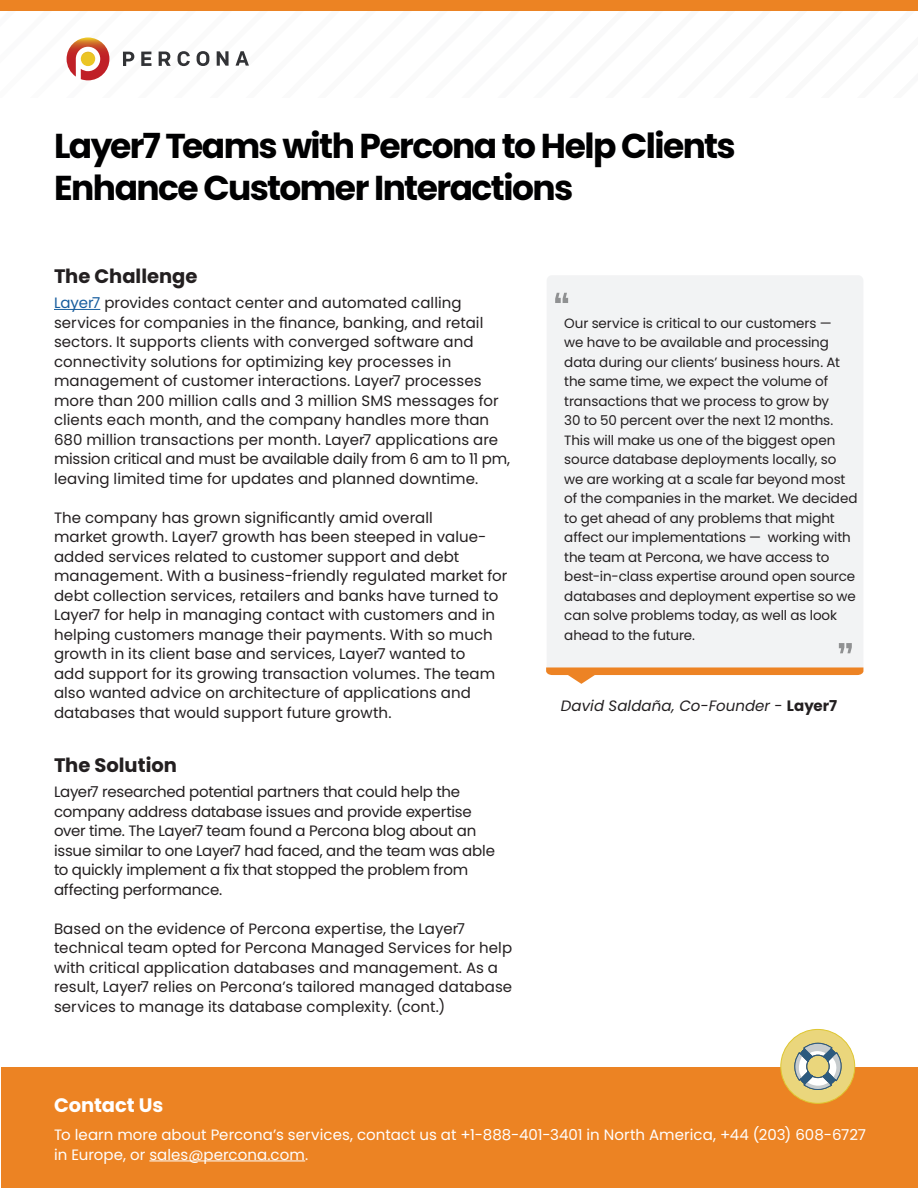
<style>
.page{position:relative;width:918px;height:1188px;background:#fff}
.page>*{position:absolute;margin:0;border:0;box-sizing:border-box;transform-origin:0 0}
.t1{font:700 34.5px/42px "Poppins";letter-spacing:-.045em;color:#000001}
.Subheaders{font:700 19.5px "Poppins";color:#231f20}
.t2{font:700 19.5px "Poppins";letter-spacing:-.005em;color:#fff}
.t3{font:15px/19.5px "Poppins";letter-spacing:.005em;color:#231f20}
.t4{font:15px/19.5px "Poppins";letter-spacing:-.015em;color:#231f20}
.t5{font:15px "Poppins";letter-spacing:.005em;color:#fff}
.t6{font:italic 15px "Poppins";letter-spacing:.005em;color:#231f20}
.t7{font:13.5px/19.5px "Poppins";letter-spacing:-.005em;color:#231f20}
.s1{color:#175d9e}
.s2{font-style:normal}
.s3{font-weight:700;font-style:normal}
</style>
<div class="page">
<svg style="left:0;top:10px;width:918px;height:71px"></svg>
<div style="left:0;top:0;width:918px;height:10px;background:#ec8323"></div>
<hr style="left:54px;top:309px;width:46px;height:1px;background:#175d9e">
<div style="left:547px;top:275px;width:316px;height:397px;background:#f2f3f4;border-radius:5px"></div>
<svg style="left:546px;top:667px;width:317px;height:17px"></svg>
<svg style="left:555px;top:293px;width:13px;height:10px"></svg>
<svg style="left:839px;top:643px;width:13px;height:10px"></svg>
<div style="left:1px;top:1067px;width:917px;height:121px;background:#ec8323"></div>
<svg style="left:781px;top:1029px;width:74px;height:74px"></svg>
<svg style="left:780px;top:1028px;width:67px;height:76px"></svg>
<hr style="left:149px;top:1161px;width:156px;height:1px;background:#fff">
<p class="t1" style="left:54px;top:125px;width:683px">Layer7 Teams with Percona to Help Clients<br>Enhance Customer Interactions</p>
<p class="Subheaders" style="left:54px;top:265px;width:145px">The Challenge</p>
<p class="t3" style="left:54px;top:293px;width:458px"><span class="s1">Layer7</span> provides contact center and automated calling services for companies in the finance, banking, and retail sectors. It supports clients with converged software and connectivity solutions for optimizing key processes in management of customer interactions. Layer7 processes more than 200 million calls and 3 million SMS messages for clients each month, and the company handles more than 680 million transactions per month. Layer7 applications are mission critical and must be available daily from 6 am to 11 pm, leaving limited time for updates and planned downtime.</p>
<p class="t3" style="left:54px;top:508px;width:455px">The company has grown significantly amid overall<br>market growth. Layer7 growth has been steeped in value&shy;added services related to customer support and debt management. With a business-friendly regulated market for debt collection services, retailers and banks have turned to Layer7 for help in managing contact with customers and in helping customers manage their payments. With so much growth in its client base and services, Layer7 wanted to<br>add support for its growing transaction volumes. The team also wanted advice on architecture of applications and databases that would support future growth.</p>
<p class="Subheaders" style="left:54px;top:754px;width:124px">The Solution</p>
<p class="t4" style="left:54px;top:782px;width:442px">Layer7 researched potential partners that could help the company address database issues and provide expertise over time. The Layer7 team found a Percona blog about an issue similar to one Layer7 had faced, and the team was able to quickly implement a fix that stopped the problem from affecting performance.</p>
<p class="t3" style="left:54px;top:919px;width:460px">Based on the evidence of Percona expertise, the Layer7 technical team opted for Percona Managed Services for help with critical application databases and management. As a result, Layer7 relies on Percona’s tailored managed database services to manage its database complexity. (cont.)</p>
<p class="t7" style="left:564px;top:313px;width:295px">Our service is critical to our customers —<br>we have to be available and processing data during our clients’ business hours. At the same time, we expect the volume of transactions that we process to grow by<br>30 to 50 percent over the next 12 months.<br>This will make us one of the biggest open source database deployments locally, so we are working at a scale far beyond most of the companies in the market. We decided to get ahead of any problems that might affect our implementations — working with the team at Percona, we have access to best-in-class expertise around open source databases and deployment expertise so we can solve problems today, as well as look ahead to the future.</p>
<p class="t6" style="left:561px;top:697px;width:278px">David Saldaña, Co-Founder <span class="s2">-</span> <span class="s3">Layer7</span></p>
<p class="t2" style="left:54px;top:1094px;width:111px">Contact Us</p>
<p class="t5" style="left:54px;top:1126px;width:814px">To learn more about Percona’s services, contact us at +1-888-401-3401 in North America, +44 (203) 608-6727</p>
<p class="t5" style="left:54px;top:1146px;width:256px">in Europe, or sales@percona.com.</p>
</div>
